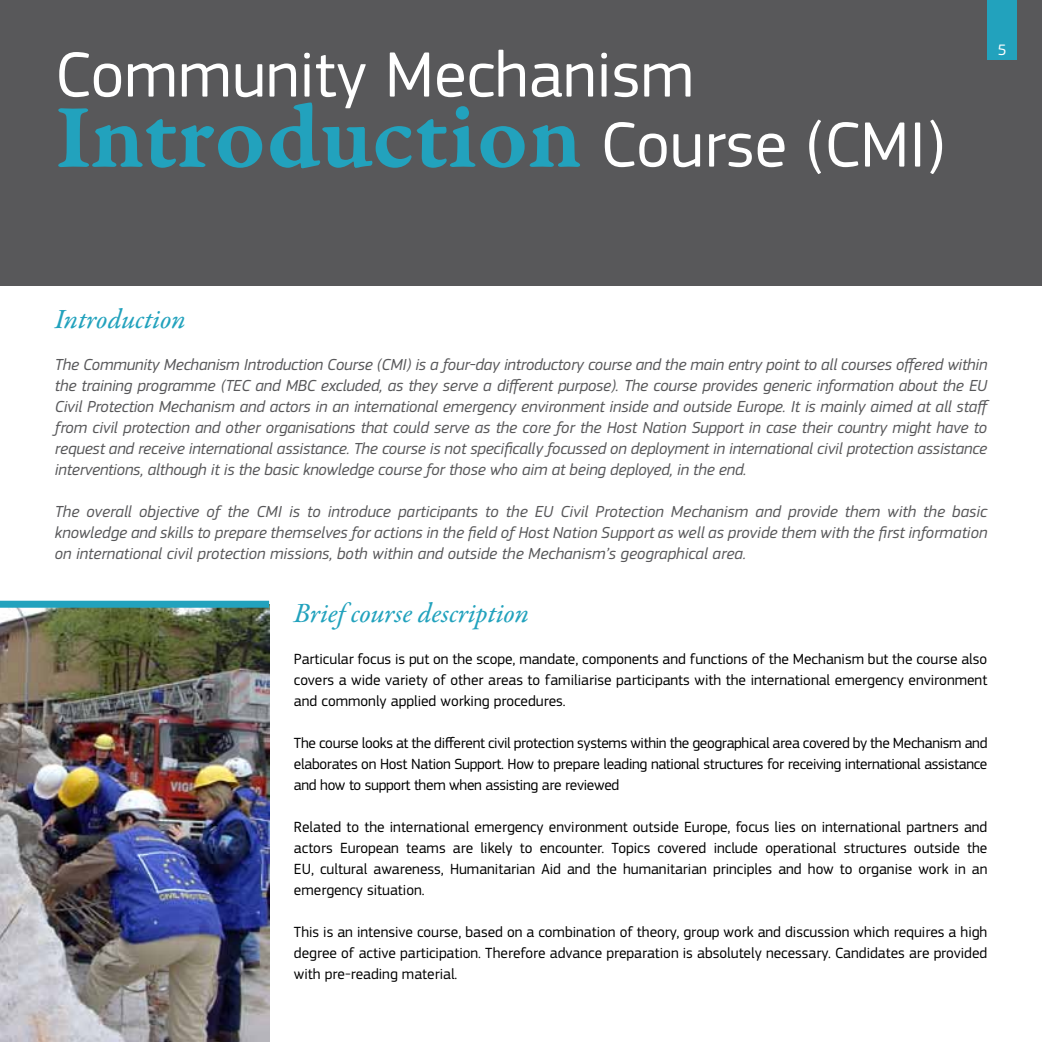
<style>
.page{position:relative;width:1042px;height:1042px;background:#fff}
.page>*{position:absolute;margin:0;border:0;box-sizing:border-box;transform-origin:0 0}
.t1{font:96.25px "Garamond Premr Pro Smbd Capt";color:#22a2bd}
.t2{font:66.5px "EC Square Sans Pro";color:#fff}
.t3{font:28px "Garamond Premr Pro Med It";color:#22a2bd}
.t4{font:italic 16.62px/21px "EC Square Sans Pro";letter-spacing:-.01em;color:#58585a}
.t5{font:15.75px "EC Square Sans Pro";color:#fff}
.t6{font:15.4px/21px "EC Square Sans Pro";color:#000;text-align:justify}
.s1{font-family:"EC Square Sans Pro";font-size:66.5px;color:#fff}
</style>
<div class="page">
<div style="left:0;top:0;width:1042px;height:286px;background:#58585a"></div>
<div style="left:987px;top:0;width:30px;height:60px;background:#22a2bd"></div>
<img style="left:0;top:608px;width:269px;height:434px">
<div style="left:0;top:601px;width:269px;height:7px;background:#22a2bd"></div>
<h2 class="t2" style="left:55px;top:36px;width:641px">Community Mechanism</h2>
<h1 class="t1" style="left:55px;top:80px;width:892px">Introduction <span class="s1">Course (CMI)</span></h1>
<p class="t5" style="left:998px;top:40px;width:10px">5</p>
<h3 class="t3" style="left:55px;top:301px;width:132px">Introduction</h3>
<p class="t4" style="left:55px;top:354px;width:936px">The Community Mechanism Introduction Course (CMI) is a four-day introductory course and the main entry point to all courses offered within the training programme (TEC and MBC excluded, as they serve a different purpose). The course provides generic information about the EU Civil Protection Mechanism and actors in an international emergency environment inside and outside Europe. It is mainly aimed at all staff from civil protection and other organisations that could serve as the core for the Host Nation Support in case their country might have to request and receive international assistance. The course is not specifically focussed on deployment in international civil protection assistance interventions, although it is the basic knowledge course for those who aim at being deployed, in the end.</p>
<p class="t4" style="left:55px;top:501px;width:934px;text-align:justify">The overall objective of the CMI is to introduce participants to the EU Civil Protection Mechanism and provide them with the basic knowledge and skills to prepare themselves for actions in the field of Host Nation Support as well as provide them with the first information on international civil protection missions, both within and outside the Mechanism’s geographical area.</p>
<h3 class="t3" style="left:294px;top:595px;width:237px">Brief course description</h3>
<p class="t6" style="left:294px;top:648px;width:695px">Particular focus is put on the scope, mandate, components and functions of the Mechanism but the course also covers a wide variety of other areas to familiarise participants with the international emergency environment and commonly applied working procedures.</p>
<p class="t6" style="left:294px;top:732px;width:695px">The course looks at the different civil protection systems within the geographical area covered by the Mechanism and elaborates on Host Nation Support. How to prepare leading national structures for receiving international assistance and how to support them when assisting are reviewed</p>
<p class="t6" style="left:294px;top:816px;width:695px">Related to the international emergency environment outside Europe, focus lies on international partners and actors European teams are likely to encounter. Topics covered include operational structures outside the EU, cultural awareness, Humanitarian Aid and the humanitarian principles and how to organise work in an emergency situation.</p>
<p class="t6" style="left:294px;top:921px;width:695px">This is an intensive course, based on a combination of theory, group work and discussion which requires a high degree of active participation. Therefore advance preparation is absolutely necessary. Candidates are provided with pre-reading material.</p>
</div>
